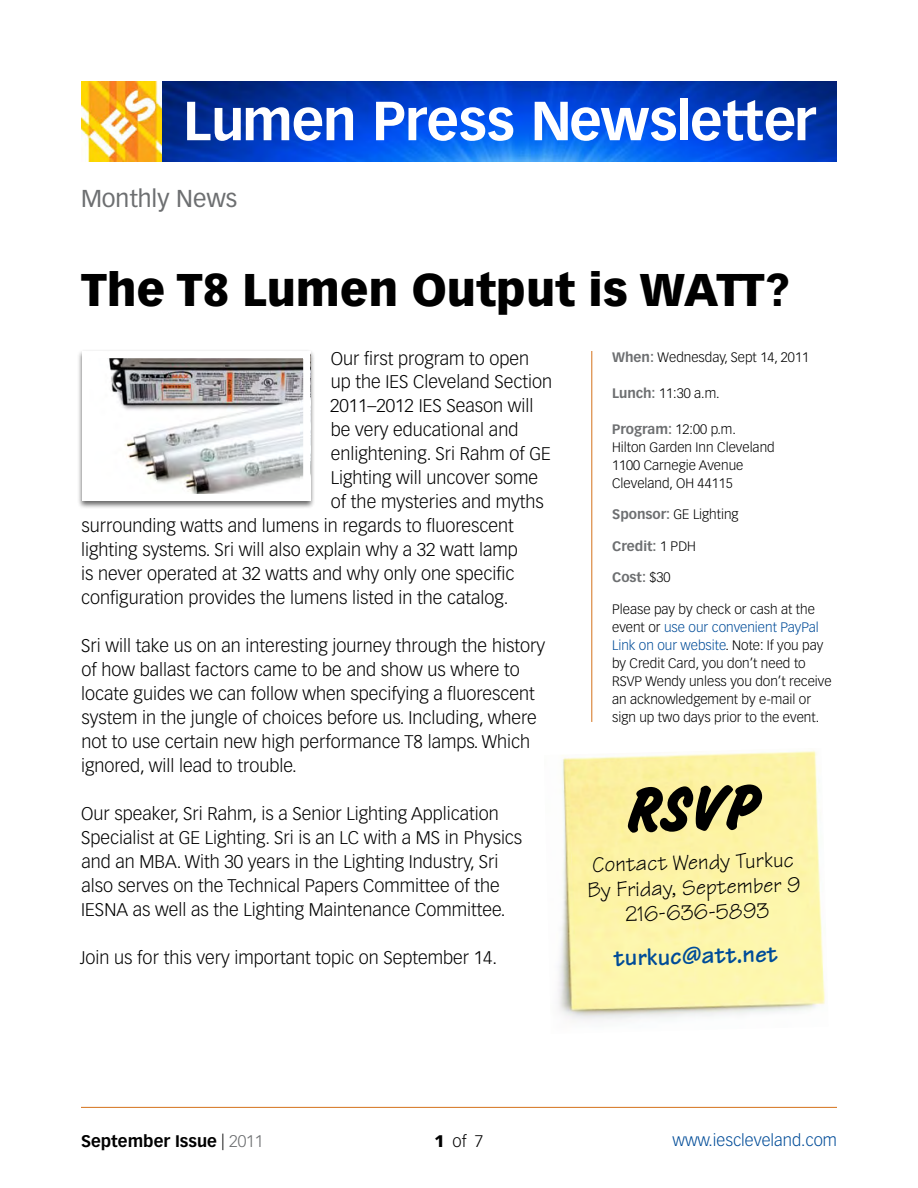
<style>
.page{position:relative;width:918px;height:1188px;background:#fff}
.page>*{position:absolute;margin:0;border:0;box-sizing:border-box;transform-origin:0 0}
.t1{font:67.35px "Challenge Extra Bold Plain";color:#000}
.t2{font:700 54px "Vectora LH";letter-spacing:-.02em;color:#fff}
.t3{font:900 45px "Vectora LH";color:#000}
.t4{font:700 25.2px "Tekton";color:#004c98}
.t5{font:24px "Vectora LH";color:#6d6f71}
.t6{font:22.5px/25.3px "Tekton";color:#000;text-align:center}
.t7{font:300 18px/24px "Vectora LH";color:#000}
.t8{font:300 16.5px "Vectora LH";color:#004c98}
.t9{font:700 16.5px "Vectora LH";color:#000}
.t10{font:300 16.5px "Vectora LH";color:#000}
.t11{font:300 13.5px/18px "Vectora LH";color:#000}
.t12{font:700 13.5px "Vectora LH";color:#6d6f71}
.s1{font-weight:700;color:#6d6f71}
.s2{font-weight:300;color:#000}
.s3{color:#004c98}
.s4{font-weight:300}
.s5{font-weight:300;color:#6d6f71}
.s6{font-weight:900}
</style>
<div class="page">
<hr style="left:591px;top:351px;width:1px;height:371px;background:#d4711a">
<img style="left:558px;top:750px;width:267px;height:270px">
<div style="left:78px;top:349px;width:237px;height:160px;background:#000;opacity:.6"></div>
<img style="left:91px;top:359px;width:211px;height:134px">
<hr style="left:81px;top:1107px;width:756px;height:1px;background:#d4711a">
<img style="left:81px;top:81px;width:756px;height:81px">
<h2 class="t2" style="left:183px;top:88px;width:634px">Lumen Press Newsletter</h2>
<h3 class="t5" style="left:81px;top:184px;width:158px">Monthly News</h3>
<h3 class="t3" style="left:81px;top:262px;width:710px">The T8 Lumen Output is WATT?</h3>
<p class="t11" style="left:612px;top:348px;width:198px"><span class="s1">When:</span> Wednesday, Sept 14, 2011</p>
<p class="t11" style="left:612px;top:384px;width:109px"><span class="s1">Lunch:</span> 11:30 a.m.</p>
<p class="t11" style="left:612px;top:420px;width:164px"><span class="s1">Program:</span> 12:00 p.m.<br>Hilton Garden Inn Cleveland<br>1100 Carnegie Avenue<br>Cleveland, OH 44115</p>
<p class="t11" style="left:612px;top:506px;width:128px"><span class="s1">Sponsor:</span> GE Lighting</p>
<p class="t12" style="left:612px;top:538px;width:85px">Credit: <span class="s2">1 PDH</span></p>
<p class="t12" style="left:612px;top:569px;width:60px">Cost: <span class="s2">$30</span></p>
<p class="t11" style="left:612px;top:600px;width:221px">Please pay by check or cash at the event or <span class="s3">use our convenient PayPal Link on our website</span>. Note: If you pay by Credit Card, you don’t need to RSVP Wendy unless you don’t receive an acknowledgement by e-mail or sign up two days prior to the event.</p>
<p class="t7" style="left:331px;top:346px;width:200px">Our first program to open</p>
<p class="t7" style="left:331px;top:370px;width:223px">up the IES Cleveland Section</p>
<p class="t7" style="left:330px;top:394px;width:205px">2011–2012 IES Season will</p>
<p class="t7" style="left:331px;top:418px;width:189px">be very educational and</p>
<p class="t7" style="left:331px;top:442px;width:221px">enlightening. Sri Rahm of GE</p>
<p class="t7" style="left:331px;top:466px;width:209px">Lighting will uncover some</p>
<p class="t7" style="left:331px;top:490px;width:214px">of the mysteries and myths</p>
<p class="t7" style="left:81px;top:514px;width:434px">surrounding watts and lumens in regards to fluorescent</p>
<p class="t7" style="left:81px;top:538px;width:438px">lighting systems. Sri will also explain why a 32 watt lamp</p>
<p class="t7" style="left:81px;top:562px;width:435px">is never operated at 32 watts and why only one specific</p>
<p class="t7" style="left:81px;top:586px;width:429px">configuration provides the lumens listed in the catalog.</p>
<p class="t7" style="left:81px;top:634px;width:465px">Sri will take us on an interesting journey through the history of how ballast factors came to be and show us where to locate guides we can follow when specifying a fluorescent system in the jungle of choices before us. Including, where not to use certain new high performance T8 lamps. Which ignored, will lead to trouble.</p>
<p class="t7" style="left:81px;top:802px;width:443px">Our speaker, Sri Rahm, is a Senior Lighting Application Specialist at GE Lighting. Sri is an LC with a MS in Physics and an MBA. With 30 years in the Lighting Industry, Sri also serves on the Technical Papers Committee of the IESNA as well as the Lighting Maintenance Committee.</p>
<p class="t7" style="left:80px;top:946px;width:419px">Join us for this very important topic on September 14.</p>
<h1 class="t1" style="left:625px;top:770px;width:134px;rotate:-1deg">rsvp</h1>
<p class="t6" style="left:587px;top:851px;width:215px;rotate:-1deg">Contact Wendy Turkuc<br>By Friday, September 9<br>216-636-5893</p>
<h3 class="t4" style="left:613px;top:943px;width:166px;rotate:-2deg">turkuc@att.net</h3>
<p class="t9" style="left:81px;top:1131px;width:184px">September Issue <span class="s4">|</span> <span class="s5">2011</span></p>
<p class="t10" style="left:435px;top:1132px;width:50px"><span class="s6">1</span>of7</p>
<p class="t8" style="left:673px;top:1131px;width:166px">www.iescleveland.com</p>
</div>
